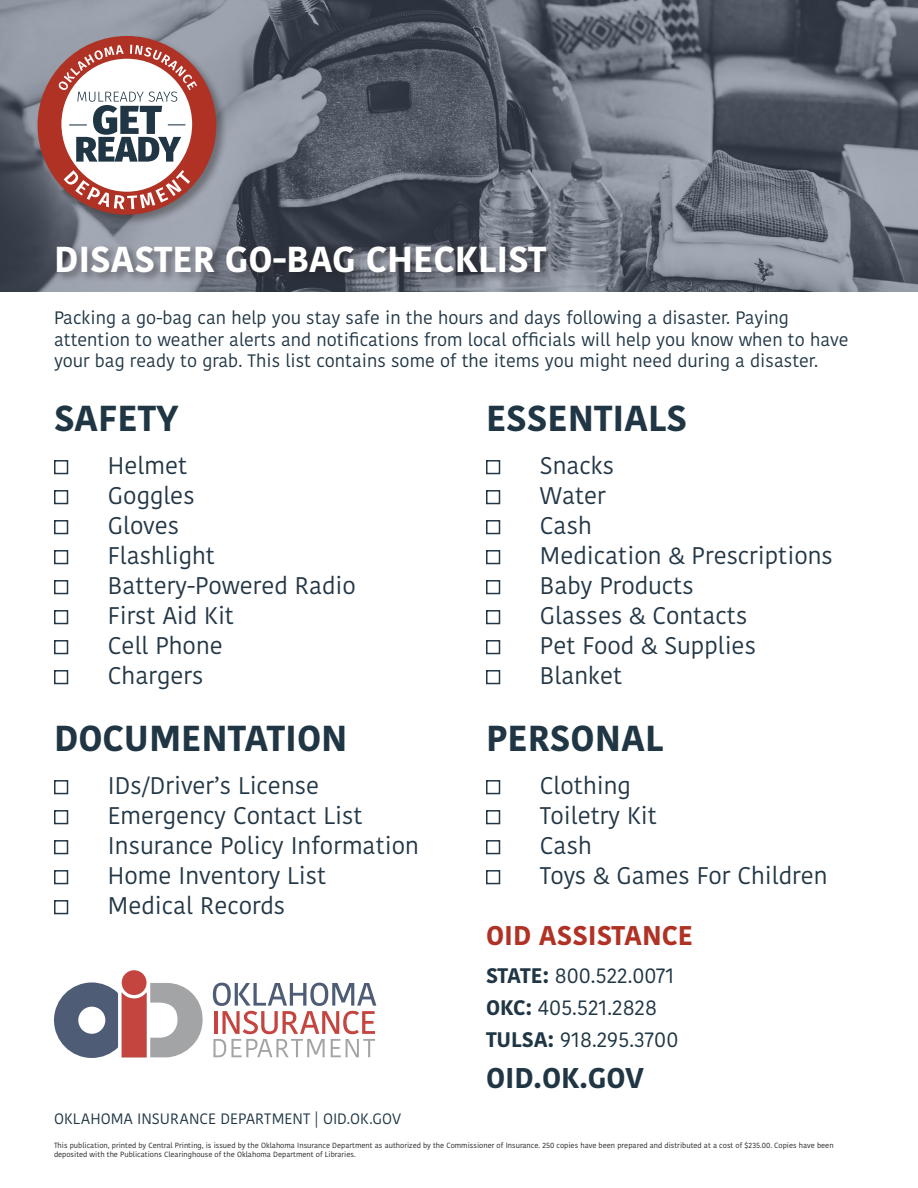
<style>
.page{position:relative;width:918px;height:1188px;background:#fff}
.page>*{position:absolute;margin:0;border:0;box-sizing:border-box;transform-origin:0 0}
.t1{font:700 36px "Kohinoor Bangla";color:#203645}
.t2{font:700 36px "Kohinoor Bangla";color:#fff}
.Body{font:700 28.5px "Kohinoor Bangla";color:#203645}
.t3{font:700 27px "Kohinoor Bangla";color:#af3225}
.Paragraph_Style_2{font:24px/30px "Kohinoor Bangla";color:#233746}
.Body-2{font:21px "Kohinoor Bangla";color:#203645}
.Body-3{font:18px/21.6px "Kohinoor Bangla";color:#203645}
.Body-4{font:15px "Kohinoor Bangla";letter-spacing:.005em;color:#203645}
.t4{font:7.5px/9px "Kohinoor Bangla";color:#231f20}
.s1{font-weight:700}
</style>
<div class="page">
<img style="left:0;top:0;width:918px;height:292px">
<div style="left:35px;top:34px;width:193px;height:193px;background:#231f20;opacity:.4"></div>
<div style="left:38px;top:36px;width:178px;height:179px;background:#af3225;border-radius:50%"></div>
<div style="left:61px;top:59px;width:131px;height:133px;background:#fff;border-radius:50%"></div>
<svg style="left:64px;top:170px;width:126px;height:39px"></svg>
<svg style="left:58px;top:45px;width:139px;height:117px"></svg>
<div style="left:54px;top:244px;width:504px;height:40px;background:#231f20;opacity:.4"></div>
<div style="left:54px;top:460px;width:14px;height:14px;border:2px solid #233746"></div>
<div style="left:54px;top:490px;width:14px;height:14px;border:2px solid #233746"></div>
<div style="left:54px;top:520px;width:14px;height:14px;border:2px solid #233746"></div>
<div style="left:54px;top:550px;width:14px;height:14px;border:2px solid #233746"></div>
<div style="left:54px;top:580px;width:14px;height:14px;border:2px solid #233746"></div>
<div style="left:54px;top:610px;width:14px;height:14px;border:2px solid #233746"></div>
<div style="left:54px;top:640px;width:14px;height:14px;border:2px solid #233746"></div>
<div style="left:54px;top:670px;width:14px;height:14px;border:2px solid #233746"></div>
<div style="left:54px;top:780px;width:14px;height:14px;border:2px solid #233746"></div>
<div style="left:54px;top:810px;width:14px;height:14px;border:2px solid #233746"></div>
<div style="left:54px;top:840px;width:14px;height:14px;border:2px solid #233746"></div>
<div style="left:54px;top:870px;width:14px;height:14px;border:2px solid #233746"></div>
<div style="left:54px;top:900px;width:14px;height:14px;border:2px solid #233746"></div>
<div style="left:486px;top:460px;width:14px;height:14px;border:2px solid #233746"></div>
<div style="left:486px;top:490px;width:14px;height:14px;border:2px solid #233746"></div>
<div style="left:486px;top:520px;width:14px;height:14px;border:2px solid #233746"></div>
<div style="left:486px;top:550px;width:14px;height:14px;border:2px solid #233746"></div>
<div style="left:486px;top:580px;width:14px;height:14px;border:2px solid #233746"></div>
<div style="left:486px;top:610px;width:14px;height:14px;border:2px solid #233746"></div>
<div style="left:486px;top:640px;width:14px;height:14px;border:2px solid #233746"></div>
<div style="left:486px;top:670px;width:14px;height:14px;border:2px solid #233746"></div>
<div style="left:486px;top:780px;width:14px;height:14px;border:2px solid #233746"></div>
<div style="left:486px;top:810px;width:14px;height:14px;border:2px solid #233746"></div>
<div style="left:486px;top:840px;width:14px;height:14px;border:2px solid #233746"></div>
<div style="left:486px;top:870px;width:14px;height:14px;border:2px solid #233746"></div>
<svg style="left:213px;top:983px;width:163px;height:74px"></svg>
<div style="left:122px;top:970px;width:25px;height:25px;background:#c4443f;border-radius:50%"></div>
<svg style="left:54px;top:982px;width:149px;height:76px"></svg>
<h1 class="t2" style="left:54px;top:227px;width:494px">DISASTER GO-BAG CHECKLIST</h1>
<p class="Body-3" style="left:54px;top:307px;width:796px">Packing a go-bag can help you stay safe in the hours and days following a disaster. Paying attention to weather alerts and notifications from local officials will help you know when to have your bag ready to grab. This list contains some of the items you might need during a disaster.</p>
<h1 class="t1" style="left:54px;top:386px;width:126px">SAFETY</h1>
<p class="Paragraph_Style_2" style="left:108px;top:450px;width:81px">Helmet</p>
<p class="Paragraph_Style_2" style="left:108px;top:480px;width:250px">Goggles<br>Gloves<br>Flashlight<br>Battery-Powered Radio</p>
<p class="Paragraph_Style_2" style="left:108px;top:600px;width:128px">First Aid Kit</p>
<p class="Paragraph_Style_2" style="left:108px;top:630px;width:116px">Cell Phone</p>
<p class="Paragraph_Style_2" style="left:108px;top:660px;width:97px">Chargers</p>
<h1 class="t1" style="left:54px;top:706px;width:295px">DOCUMENTATION</h1>
<p class="Paragraph_Style_2" style="left:108px;top:770px;width:213px">IDs/Driver’s License</p>
<p class="Paragraph_Style_2" style="left:108px;top:800px;width:312px">Emergency Contact List<br>Insurance Policy Information<br>Home Inventory List<br>Medical Records</p>
<p class="Body-4" style="left:54px;top:1108px;width:349px">OKLAHOMA INSURANCE DEPARTMENT | OID.OK.GOV</p>
<h1 class="t1" style="left:486px;top:386px;width:203px">ESSENTIALS</h1>
<p class="Paragraph_Style_2" style="left:540px;top:450px;width:76px">Snacks</p>
<p class="Paragraph_Style_2" style="left:540px;top:480px;width:294px">Water<br>Cash<br>Medication &amp; Prescriptions<br>Baby Products</p>
<p class="Paragraph_Style_2" style="left:540px;top:600px;width:218px">Glasses &amp; Contacts<br>Pet Food &amp; Supplies<br>Blanket</p>
<h1 class="t1" style="left:486px;top:706px;width:179px">PERSONAL</h1>
<p class="Paragraph_Style_2" style="left:540px;top:770px;width:92px">Clothing</p>
<p class="Paragraph_Style_2" style="left:540px;top:800px;width:289px">Toiletry Kit<br>Cash<br>Toys &amp; Games For Children</p>
<h1 class="t3" style="left:486px;top:911px;width:208px">OID ASSISTANCE</h1>
<p class="Body-2" style="left:486px;top:960px;width:190px"><span class="s1">STATE:</span> 800.522.0071</p>
<p class="Body-2" style="left:486px;top:992px;width:172px"><span class="s1">OKC:</span> 405.521.2828</p>
<p class="Body-2" style="left:486px;top:1024px;width:194px"><span class="s1">TULSA:</span> 918.295.3700</p>
<p class="Body" style="left:486px;top:1053px;width:160px">OID.OK.GOV</p>
<p class="t4" style="left:54px;top:1141px;width:781px">This publication, printed by Central Printing, is issued by the Oklahoma Insurance Department as authorized by the Commissioner of Insurance. 250 copies have been prepared and distributed at a cost of $235.00. Copies have been deposited with the Publications Clearinghouse of the Oklahoma Department of Libraries.</p>
</div>
